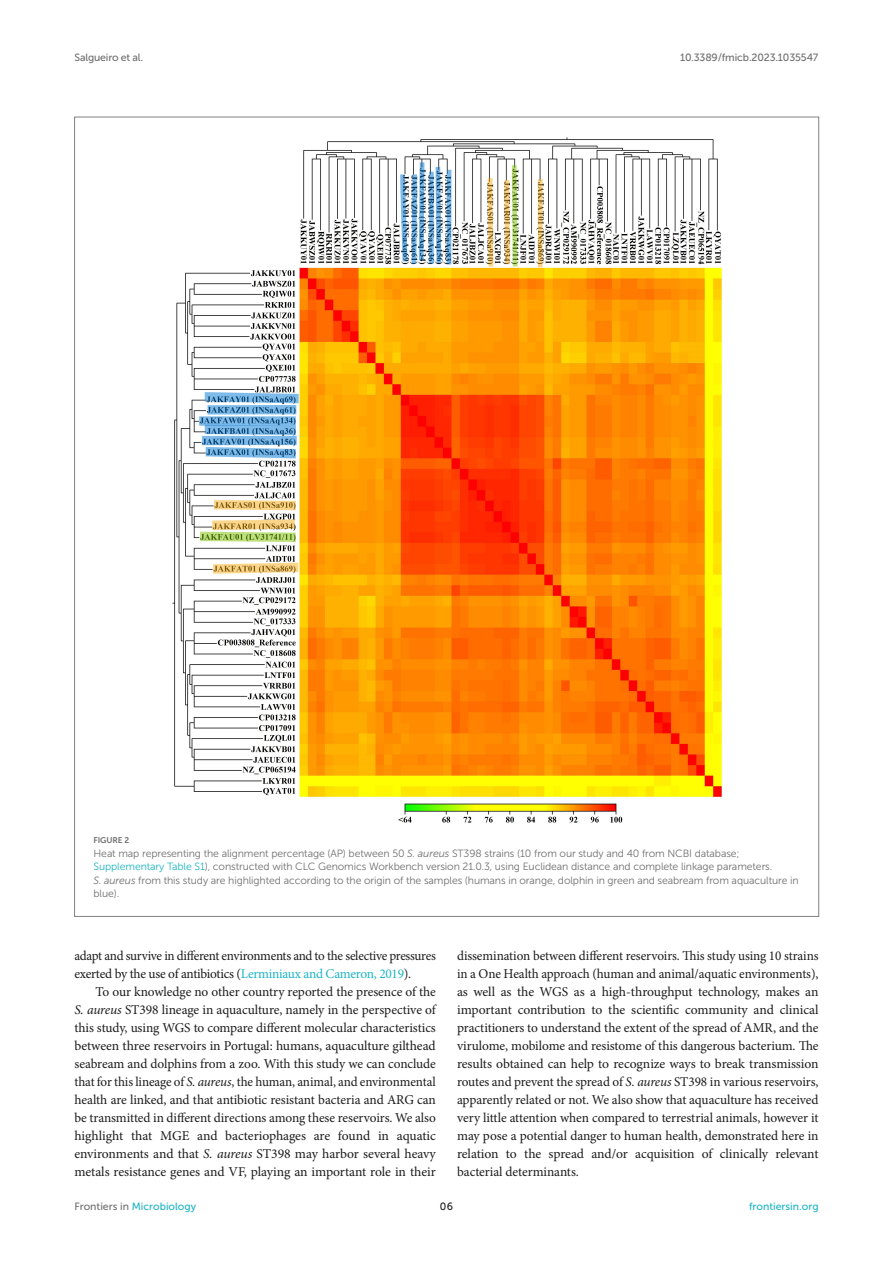
<style>
.page{position:relative;width:893px;height:1263px;background:#fff}
.page>*{position:absolute;margin:0;border:0;box-sizing:border-box;transform-origin:0 0}
.TEXT{font:13.5px/18px "Minion Pro";letter-spacing:-.015em;color:#1b1c1b;text-align:justify}
.FIG_LEG{font:10.5px/13.5px "Museo Sans 300";letter-spacing:-.01em;color:#706f70}
.t1{font:10.5px "Museo Sans 500";letter-spacing:-.015em;color:#706f70}
.t2{font:10.5px "Museo Sans 500";color:#1db5c3}
.t3{font:10.5px "Museo Sans 500";color:#1b1c1b}
.FIG_HD{font:8.25px "Museo Sans 700";letter-spacing:-.01em;color:#706f70}
.s1{font-style:italic}
.s2{color:#1db5c3}
.s3{color:#706f70}
</style>
<div class="page">
<img style="left:172px;top:137px;width:550px;height:686px">
<p class="t1" style="left:74px;top:51px;width:70px">Salgueiro et al.</p>
<p class="t1" style="left:680px;top:51px;width:140px">10.3389/fmicb.2023.1035547</p>
<p class="FIG_HD" style="left:94px;top:836px;width:37px">FIGURE 2</p>
<p class="FIG_LEG" style="left:94px;top:847px;width:707px">Heat map representing the alignment percentage (AP) between 50 <span class="s1">S. aureus</span> ST398 strains (10 from our study and 40 from NCBI database; <span class="s2">Supplementary Table S1</span>), constructed with CLC Genomics Workbench version 21.0.3, using Euclidean distance and complete linkage parameters.<br><span class="s1">S. aureus</span> from this study are highlighted according to the origin of the samples (humans in orange, dolphin in green and seabream from aquaculture in blue).</p>
<p class="TEXT" style="left:74px;top:947px;width:363px">adapt and survive in different environments and to the selective pressures exerted by the use of antibiotics (<span class="s2">Lerminiaux and Cameron, 2019</span>).</p>
<p class="TEXT" style="left:74px;top:983px;width:363px;text-indent:21px">To our knowledge no other country reported the presence of the <span class="s1">S. aureus</span> ST398 lineage in aquaculture, namely in the perspective of this study, using WGS to compare different molecular characteristics between three reservoirs in Portugal: humans, aquaculture gilthead seabream and dolphins from a zoo. With this study we can conclude that for this lineage of <span class="s1">S. aureus</span>, the human, animal, and environmental health are linked, and that antibiotic resistant bacteria and ARG can be transmitted in different directions among these reservoirs. We also highlight that MGE and bacteriophages are found in aquatic environments and that <span class="s1">S. aureus</span> ST398 may harbor several heavy metals resistance genes and VF, playing an important role in their</p>
<p class="TEXT" style="left:457px;top:947px;width:363px">dissemination between different reservoirs. This study using 10 strains in a One Health approach (human and animal/aquatic environments), as well as the WGS as a high-throughput technology, makes an important contribution to the scientific community and clinical practitioners to understand the extent of the spread of AMR, and the virulome, mobilome and resistome of this dangerous bacterium. The results obtained can help to recognize ways to break transmission routes and prevent the spread of <span class="s1">S. aureus</span> ST398 in various reservoirs, apparently related or not. We also show that aquaculture has received very little attention when compared to terrestrial animals, however it may pose a potential danger to human health, demonstrated here in relation to the spread and/or acquisition of clinically relevant bacterial determinants.</p>
<p class="t2" style="left:74px;top:1200px;width:123px"><span class="s3">Frontiers in</span> Microbiology</p>
<p class="t3" style="left:440px;top:1200px;width:15px">06</p>
<p class="t2" style="left:749px;top:1200px;width:71px">frontiersin.org</p>
</div>
